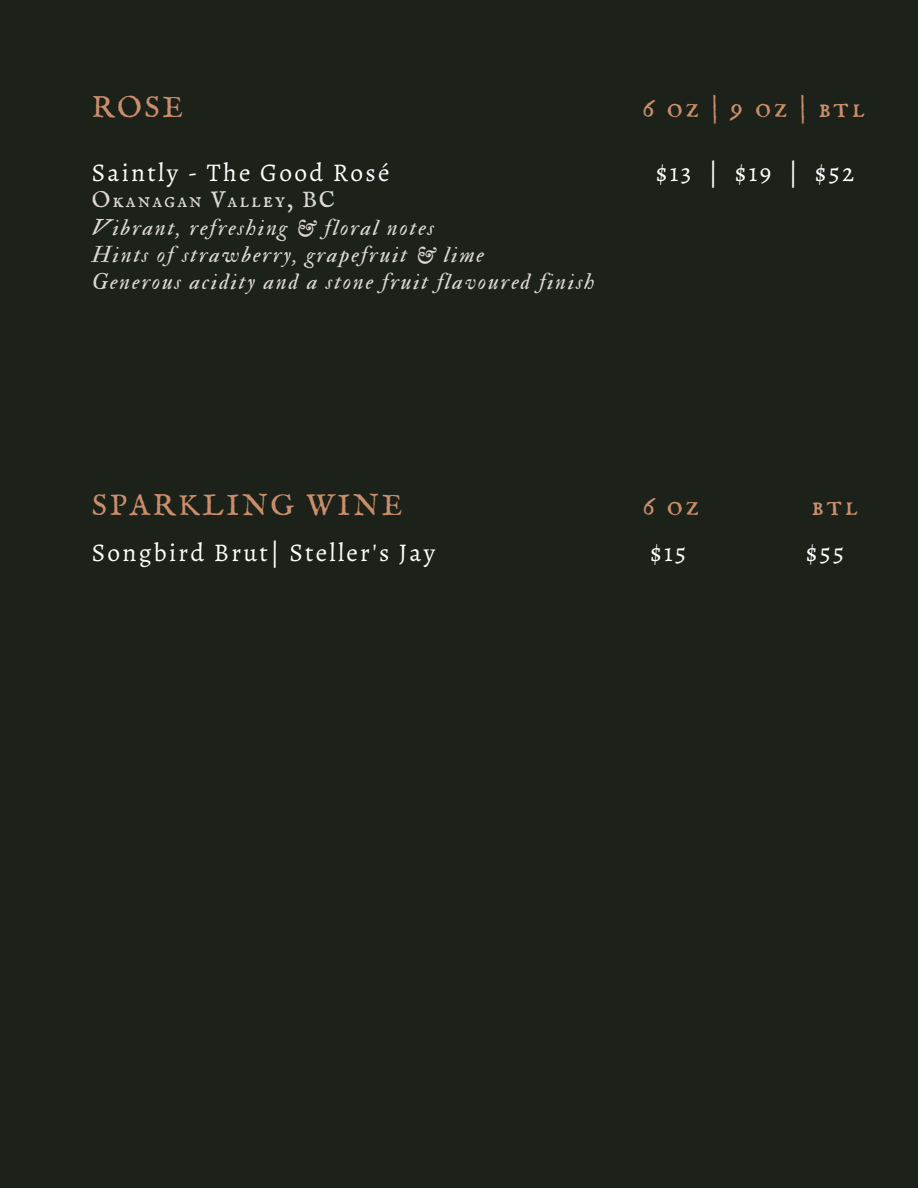
<style>
.page{position:relative;width:918px;height:1188px;background:#1c211a}
.page>*{position:absolute;margin:0;border:0;box-sizing:border-box;transform-origin:0 0}
.t1{font:30px "IM FELL English SC";letter-spacing:.09em;color:#cb8e6b}
.t2{font:25.5px "Alegreya";letter-spacing:.09em;color:#fff}
.t3{font:22.5px "IM FELL Double Pica Italic";letter-spacing:.09em;color:#ddd8d8}
.t4{font:22.5px "IM FELL English SC";letter-spacing:.09em;color:#ddd8d8}
</style>
<div class="page">
<h1 class="t1" style="left:92px;top:89px;width:93px">ROSE</h1>
<h1 class="t1" style="left:642px;top:89px;width:224px">6oz|9oz|btl</h1>
<p class="t2" style="left:92px;top:155px;width:299px">Saintly - The Good Rosé</p>
<p class="t2" style="left:656px;top:155px;width:200px">$13 | $19 | $52</p>
<p class="t4" style="left:92px;top:186px;width:245px">Okanagan Valley, BC</p>
<p class="t3" style="left:92px;top:214px;width:344px">Vibrant, refreshing &amp; floral notes</p>
<p class="t3" style="left:92px;top:241px;width:394px">Hints of strawberry, grapefruit &amp; lime</p>
<p class="t3" style="left:92px;top:268px;width:504px">Generous acidity and a stone fruit flavoured finish</p>
<h1 class="t1" style="left:92px;top:488px;width:312px">SPARKLING WINE</h1>
<h1 class="t1" style="left:642px;top:488px;width:58px">6 oz</h1>
<h1 class="t1" style="left:812px;top:488px;width:48px">btl</h1>
<h1 class="t2" style="left:92px;top:535px;width:345px">Songbird Brut| Steller's Jay</h1>
<h1 class="t2" style="left:650px;top:535px;width:37px">$15</h1>
<h1 class="t2" style="left:806px;top:535px;width:40px">$55</h1>
</div>
